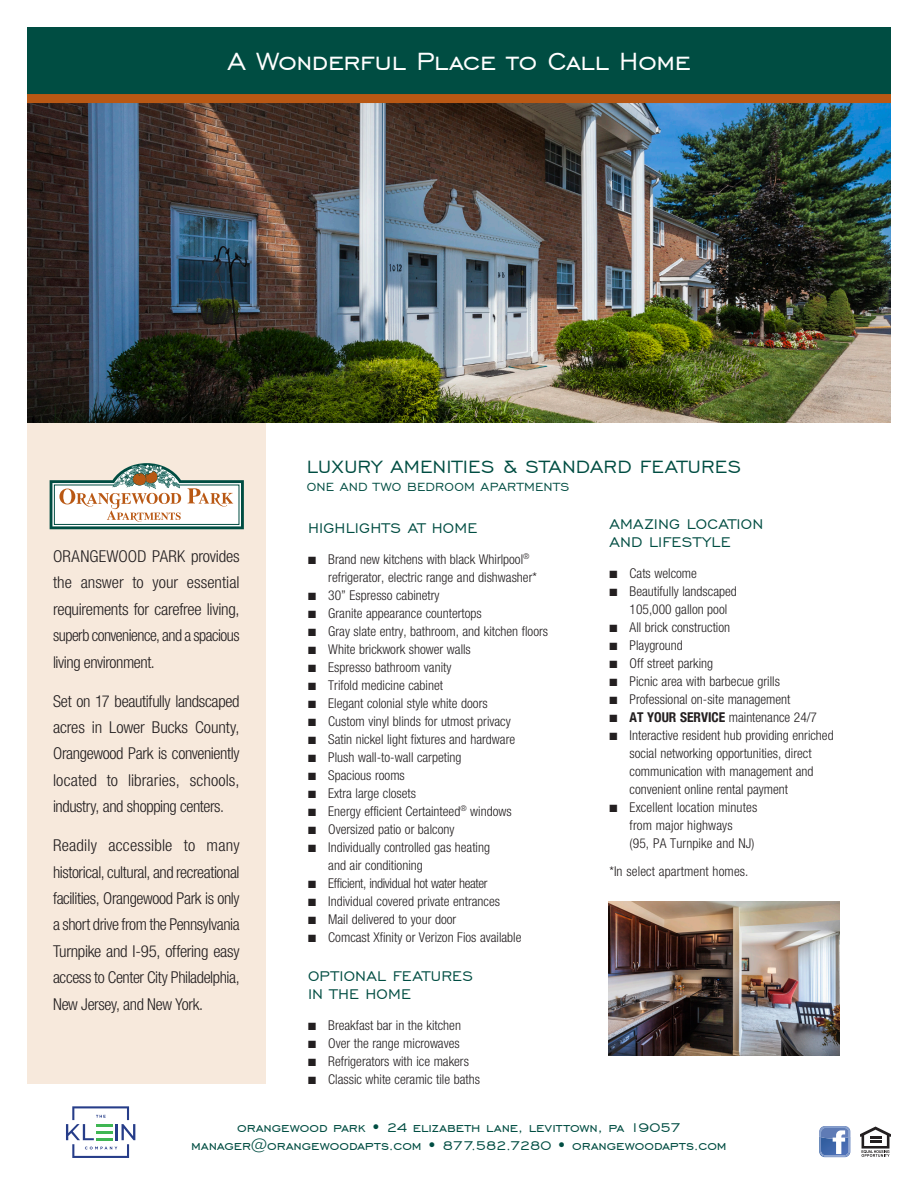
<style>
.page{position:relative;width:918px;height:1188px;background:#fff}
.page>*{position:absolute;margin:0;border:0;box-sizing:border-box;transform-origin:0 0}
.t1{font:31.5px "Engravers Gothic BT";letter-spacing:-.01em;color:#fff}
.t2{font:22.5px "Engravers Gothic BT";letter-spacing:.015em;color:#004d42}
.t3{font:17.85px/18px "Engravers Gothic BT";letter-spacing:.015em;color:#004d42}
.t4{font:16.5px "Engravers Gothic BT";color:#004d42}
.t5{font:300 condensed 16.35px/26.4px "Helvetica Neue";letter-spacing:-.025em;color:#231f20;text-align:justify}
.t6{font:15px "Engravers Gothic BT";letter-spacing:.02em;color:#004d42}
.t7{font:300 condensed 13.5px/18px "Helvetica Neue";color:#231f20}
.t8{font:300 condensed 13.5px "Helvetica Neue";letter-spacing:-.025em;color:#231f20}
.s1{font-weight:700}
</style>
<div class="page">
<div style="left:27px;top:423px;width:238px;height:661px;background:#f7e9dc"></div>
<svg style="left:50px;top:463px;width:194px;height:66px"></svg>
<img style="left:27px;top:103px;width:864px;height:320px">
<div style="left:27px;top:27px;width:864px;height:67px;background:#004d42"></div>
<div style="left:27px;top:94px;width:864px;height:9px;background:#b95814"></div>
<img style="left:609px;top:902px;width:231px;height:154px">
<svg style="left:819px;top:1126px;width:31px;height:31px"></svg>
<svg style="left:860px;top:1127px;width:31px;height:30px"></svg>
<svg style="left:66px;top:1106px;width:69px;height:52px"></svg>
<p class="t1" style="left:227px;top:44px;width:465px">A Wonderful Place to Call Home</p>
<p class="t5" style="left:53px;top:543px;width:188px">ORANGEWOOD PARK provides the answer to your essential requirements for carefree living, superb convenience, and a spacious living environment.</p>
<p class="t5" style="left:53px;top:688px;width:188px">Set on 17 beautifully landscaped acres in Lower Bucks County, Orangewood Park is conveniently located to libraries, schools, industry, and shopping centers.</p>
<p class="t5" style="left:53px;top:832px;width:188px">Readily accessible to many historical, cultural, and recreational facilities, Orangewood Park is only a short drive from the Pennsylvania Turnpike and I-95, offering easy access to Center City Philadelphia, New Jersey, and New York.</p>
<p class="t2" style="left:307px;top:454px;width:436px">LUXURY AMENITIES &amp; STANDARD FEATURES</p>
<p class="t6" style="left:307px;top:478px;width:264px">ONE AND TWO BEDROOM APARTMENTS</p>
<p class="t3" style="left:308px;top:519px;width:171px">HIGHLIGHTS AT HOME</p>
<p class="t7" style="left:328px;top:550px;width:210px;text-indent:-20px">■ Brand new kitchens with black Whirlpool<sup>® </sup>refrigerator, electric range and dishwasher*</p>
<p class="t7" style="left:308px;top:586px;width:133px">■ 30” Espresso cabinetry</p>
<p class="t7" style="left:308px;top:604px;width:175px">■ Granite appearance countertops</p>
<p class="t7" style="left:308px;top:622px;width:242px">■ Gray slate entry, bathroom, and kitchen floors</p>
<p class="t7" style="left:308px;top:640px;width:164px">■ White brickwork shower walls</p>
<p class="t7" style="left:308px;top:658px;width:145px">■ Espresso bathroom vanity</p>
<p class="t7" style="left:308px;top:676px;width:137px">■ Trifold medicine cabinet</p>
<p class="t7" style="left:308px;top:694px;width:181px">■ Elegant colonial style white doors</p>
<p class="t7" style="left:308px;top:712px;width:204px">■ Custom vinyl blinds for utmost privacy</p>
<p class="t7" style="left:308px;top:730px;width:209px">■ Satin nickel light fixtures and hardware</p>
<p class="t7" style="left:308px;top:748px;width:155px">■ Plush wall-to-wall carpeting</p>
<p class="t7" style="left:308px;top:766px;width:98px">■ Spacious rooms</p>
<p class="t7" style="left:308px;top:784px;width:110px">■ Extra large closets</p>
<p class="t7" style="left:308px;top:802px;width:205px">■ Energy efficient Certainteed<sup>®</sup> windows</p>
<p class="t7" style="left:308px;top:820px;width:148px">■ Oversized patio or balcony</p>
<p class="t7" style="left:328px;top:838px;width:163px;text-indent:-20px">■ Individually controlled gas heating and air conditioning</p>
<p class="t8" style="left:308px;top:875px;width:181px">■ Efficient, individual hot water heater</p>
<p class="t7" style="left:308px;top:892px;width:194px">■ Individual covered private entrances</p>
<p class="t7" style="left:308px;top:910px;width:150px">■ Mail delivered to your door</p>
<p class="t7" style="left:308px;top:928px;width:215px">■ Comcast Xfinity or Verizon Fios available</p>
<p class="t3" style="left:308px;top:967px;width:167px">OPTIONAL FEATURES<br>IN THE HOME</p>
<p class="t7" style="left:308px;top:1016px;width:154px">■ Breakfast bar in the kitchen</p>
<p class="t7" style="left:308px;top:1034px;width:153px">■ Over the range microwaves</p>
<p class="t7" style="left:308px;top:1052px;width:162px">■ Refrigerators with ice makers</p>
<p class="t7" style="left:308px;top:1070px;width:173px">■ Classic white ceramic tile baths</p>
<p class="t3" style="left:609px;top:515px;width:156px">AMAZING LOCATION<br>AND LIFESTYLE</p>
<p class="t7" style="left:609px;top:564px;width:89px">■ Cats welcome</p>
<p class="t7" style="left:630px;top:582px;width:109px;text-indent:-20px">■ Beautifully landscaped<br>105,000 gallon pool</p>
<p class="t7" style="left:609px;top:618px;width:122px">■ All brick construction</p>
<p class="t7" style="left:609px;top:636px;width:75px">■ Playground</p>
<p class="t7" style="left:609px;top:654px;width:105px">■ Off street parking</p>
<p class="t7" style="left:609px;top:672px;width:172px">■ Picnic area with barbecue grills</p>
<p class="t7" style="left:609px;top:690px;width:183px">■ Professional on-site management</p>
<p class="t7" style="left:609px;top:708px;width:209px">■ <span class="s1">AT YOUR SERVICE</span> maintenance 24/7</p>
<p class="t7" style="left:630px;top:726px;width:206px;text-indent:-20px">■ Interactive resident hub providing enriched social networking opportunities, direct communication with management and convenient online rental payment</p>
<p class="t7" style="left:630px;top:798px;width:129px;text-indent:-20px">■ Excellent location minutes from major highways<br>(95, PA Turnpike and NJ)</p>
<p class="t7" style="left:609px;top:862px;width:141px">*In select apartment homes.</p>
<p class="t4" style="left:237px;top:1118px;width:445px">orangewood park • 24 elizabeth lane, levittown, pa 19057</p>
<p class="t4" style="left:191px;top:1137px;width:537px">manager@orangewoodapts.com • 877.582.7280 • orangewoodapts.com</p>
</div>
